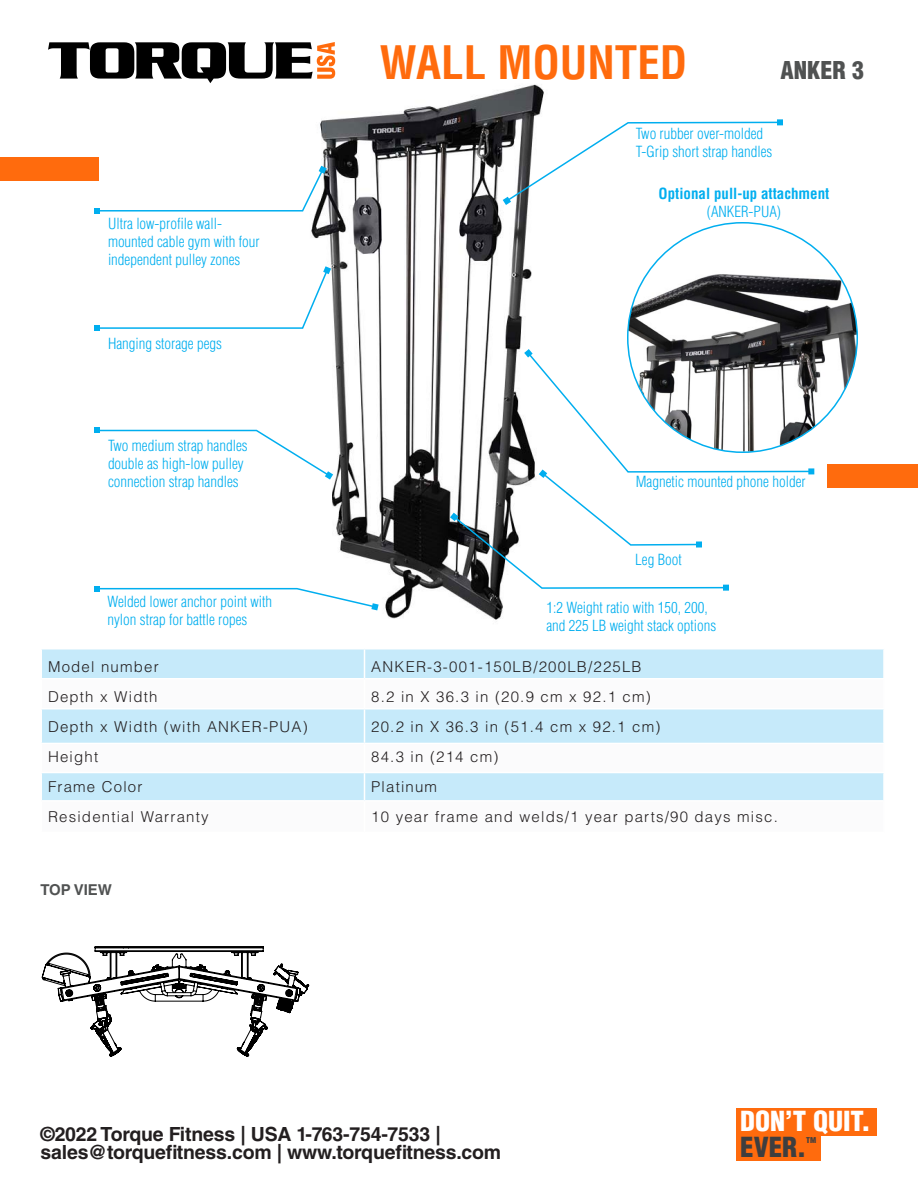
<style>
.page{position:relative;width:918px;height:1188px;background:#fff}
.page>*{position:absolute;margin:0;border:0;box-sizing:border-box;transform-origin:0 0}
.t1{font:700 condensed 45px "Helvetica LT Std";color:#ff6b0d}
.t2{font:900 condensed 27px "Helvetica LT Std";color:#fff}
.t3{font:900 condensed 27px "Helvetica LT Std";color:#3e3e3f}
.t4{font:900 condensed 24px "Helvetica LT Std";color:#505252}
.t5{font:700 19.5px/18px "Helvetica LT Std";letter-spacing:-.01em;color:#231f20}
.Features_heading{font:300 condensed 15px/18px "Helvetica LT Std";color:#00aeef}
.Text_left{font:300 15px "Helvetica LT Std";letter-spacing:.08em;color:#231f20}
.Features_heading-2{font:700 condensed 15px "Helvetica LT Std";color:#00aeef}
.t6{font:700 15px "Helvetica LT Std";color:#505252}
.t7{font:900 condensed 7.8px "Helvetica LT Std";color:#3e3e3f}
</style>
<div class="page">
<img style="left:311px;top:84px;width:317px;height:536px">
<div style="left:827px;top:464px;width:91px;height:24px;background:#ff6b0d"></div>
<div style="left:0;top:157px;width:99px;height:23px;background:#ff6b0d"></div>
<svg style="left:48px;top:42px;width:287px;height:41px"></svg>
<div style="left:736px;top:1108px;width:141px;height:28px;background:#ff6b0d"></div>
<div style="left:736px;top:1132px;width:84px;height:28px;background:#ff6b0d"></div>
<div style="left:42px;top:650px;width:841px;height:28px;background:#c6eafa"></div>
<svg style="left:42px;top:710px;width:841px;height:90px;fill:#c6eafa"></svg>
<svg style="left:364px;top:650px;width:1px;height:28px"></svg>
<hr style="left:364px;top:709px;width:1px;height:34px;background:#fff">
<hr style="left:40px;top:743px;width:324px;height:1px;background:#fff">
<hr style="left:364px;top:743px;width:521px;height:1px;background:#fff">
<hr style="left:40px;top:772px;width:324px;height:1px;background:#fff">
<hr style="left:364px;top:772px;width:521px;height:1px;background:#fff">
<svg style="left:364px;top:744px;width:1px;height:56px"></svg>
<svg style="left:94px;top:266px;width:237px;height:65px"></svg>
<svg style="left:94px;top:586px;width:285px;height:24px"></svg>
<svg style="left:94px;top:428px;width:239px;height:52px"></svg>
<svg style="left:94px;top:166px;width:233px;height:48px"></svg>
<svg style="left:42px;top:946px;width:267px;height:110px"></svg>
<img style="left:628px;top:240px;width:229px;height:188px">
<svg style="left:450px;top:349px;width:364px;height:242px"></svg>
<svg style="left:503px;top:119px;width:280px;height:86px"></svg>
<p class="Features_heading" style="left:108px;top:214px;width:153px">Ultra low-profile wall&shy;mounted cable gym with four independent pulley zones</p>
<p class="Features_heading" style="left:108px;top:334px;width:116px">Hanging storage pegs</p>
<p class="Features_heading" style="left:108px;top:436px;width:141px">Two medium strap handles double as high-low pulley connection strap handles</p>
<p class="Features_heading" style="left:107px;top:592px;width:166px">Welded lower anchor point with nylon strap for battle ropes</p>
<p class="t1" style="left:380px;top:34px;width:309px">WALL MOUNTED</p>
<p class="t4" style="left:781px;top:55px;width:85px">ANKER 3</p>
<p class="Features_heading" style="left:636px;top:124px;width:138px">Two rubber over-molded<br>T-Grip short strap handles</p>
<p class="Features_heading-2" style="left:659px;top:184px;width:172px">Optional pull-up attachment</p>
<p class="Features_heading" style="left:707px;top:202px;width:76px">(ANKER-PUA)</p>
<p class="Features_heading" style="left:636px;top:472px;width:171px">Magnetic mounted phone holder</p>
<p class="Features_heading" style="left:635px;top:550px;width:48px">Leg Boot</p>
<p class="Features_heading" style="left:546px;top:598px;width:171px">1:2 Weight ratio with 150, 200, and 225 LB weight stack options</p>
<p class="Text_left" style="left:48px;top:657px;width:112px">Model number</p>
<p class="Text_left" style="left:371px;top:657px;width:272px">ANKER-3-001-150LB/200LB/225LB</p>
<p class="Text_left" style="left:48px;top:687px;width:111px">Depth x Width</p>
<p class="Text_left" style="left:371px;top:687px;width:281px">8.2 in X 36.3 in (20.9 cm x 92.1 cm)</p>
<p class="Text_left" style="left:48px;top:717px;width:261px">Depth x Width (with ANKER-PUA)</p>
<p class="Text_left" style="left:371px;top:717px;width:291px">20.2 in X 36.3 in (51.4 cm x 92.1 cm)</p>
<p class="Text_left" style="left:48px;top:747px;width:52px">Height</p>
<p class="Text_left" style="left:371px;top:747px;width:129px">84.3 in (214 cm)</p>
<p class="Text_left" style="left:48px;top:777px;width:96px">Frame Color</p>
<p class="Text_left" style="left:371px;top:777px;width:67px">Platinum</p>
<p class="Text_left" style="left:48px;top:807px;width:162px">Residential Warranty</p>
<p class="Text_left" style="left:371px;top:807px;width:408px">10 year frame and welds/1 year parts/90 days misc.</p>
<p class="t6" style="left:40px;top:880px;width:73px">TOP VIEW</p>
<h3 class="t5" style="left:40px;top:1124px;width:462px">©2022 Torque Fitness | USA 1-763-754-7533 | sales@torquefitness.com | www.torquefitness.com</h3>
<h2 class="t2" style="left:740px;top:1104px;width:132px">DON’T QUIT.</h2>
<h2 class="t3" style="left:740px;top:1130px;width:68px">EVER.</h2>
<p class="t7" style="left:806px;top:1135px;width:12px">TM</p>
</div>
